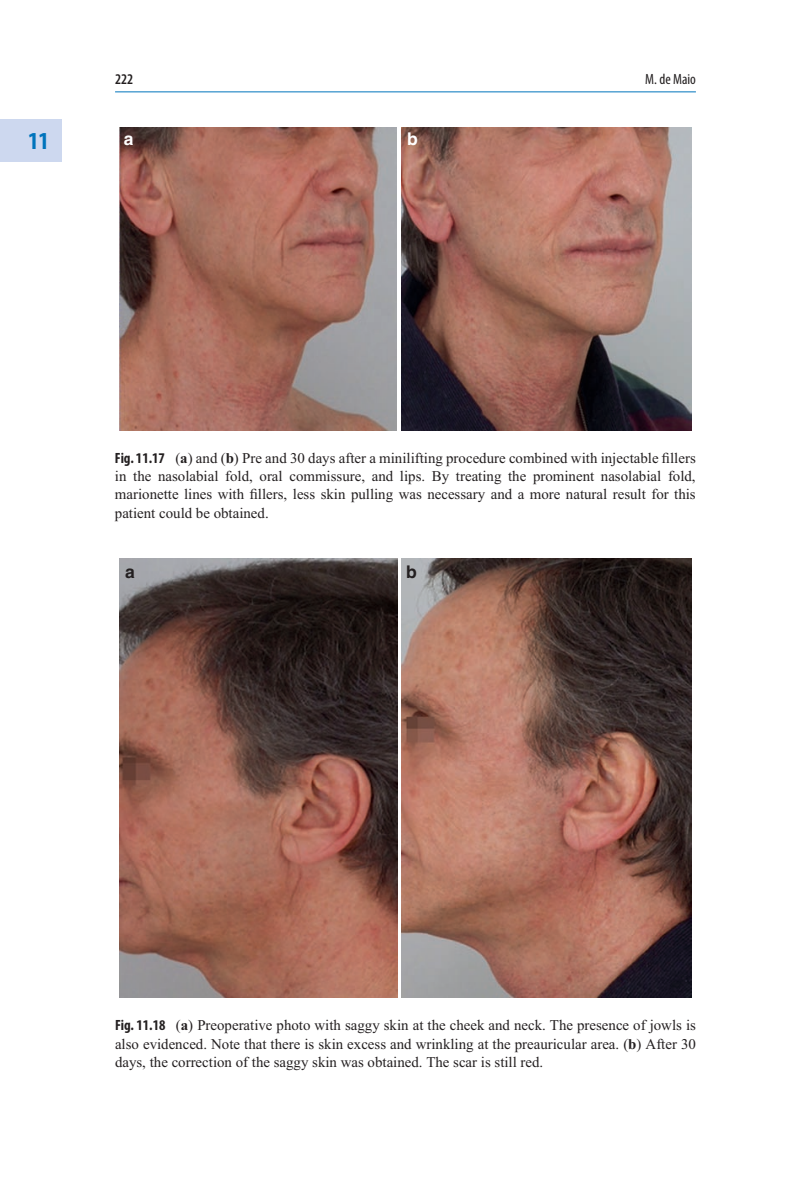
<style>
.page{position:relative;width:801px;height:1198px;background:#fff}
.page>*{position:absolute;margin:0;border:0;box-sizing:border-box;transform-origin:0 0}
.t1{font:700 condensed 24.5px "Myriad Pro";color:#0074bc}
.t2{font:700 17.5px "Helvetica";color:#231f20}
.t3{font:700 17.5px "Helvetica";color:#fff}
.t4{font:14.88px/18.4px "Times New Roman";color:#231f20;text-align:justify}
.t5{font:condensed 14.88px "Myriad Pro";color:#231f20}
.t6{font:600 condensed 14.88px "Myriad Pro";color:#231f20}
.s1{font-family:"Myriad Pro";font-weight:700;font-stretch:condensed}
.s2{font-weight:700}
</style>
<div class="page">
<hr style="left:115px;top:91px;width:580px;height:1px;background:#0074bc">
<div style="left:0;top:119px;width:61px;height:42px;background:#cdd8ef"></div>
<img style="left:120px;top:558px;width:277px;height:439px">
<img style="left:402px;top:558px;width:289px;height:439px">
<img style="left:119px;top:127px;width:277px;height:303px">
<img style="left:401px;top:127px;width:290px;height:303px">
<p class="t1" style="left:28px;top:128px;width:22px">11</p>
<p class="t6" style="left:115px;top:71px;width:20px">222</p>
<p class="t5" style="left:645px;top:71px;width:52px">M. de Maio</p>
<p class="t3" style="left:124px;top:128px;width:11px">a</p>
<p class="t3" style="left:407px;top:128px;width:12px">b</p>
<p class="t4" style="left:115px;top:448px;width:582px"><span class="s1">Fig. 11.17</span> (<span class="s2">a</span>) and (<span class="s2">b</span>) Pre and 30 days after a minilifting procedure combined with injectable fillers in the nasolabial fold, oral commissure, and lips. By treating the prominent nasolabial fold, marionette lines with fillers, less skin pulling was necessary and a more natural result for this patient could be obtained.</p>
<p class="t2" style="left:125px;top:561px;width:11px">a</p>
<p class="t2" style="left:406px;top:561px;width:12px">b</p>
<p class="t4" style="left:115px;top:1015px;width:582px"><span class="s1">Fig. 11.18</span> (<span class="s2">a</span>) Preoperative photo with saggy skin at the cheek and neck. The presence of jowls is also evidenced. Note that there is skin excess and wrinkling at the preauricular area. (<span class="s2">b</span>) After 30 days, the correction of the saggy skin was obtained. The scar is still red.</p>
</div>
